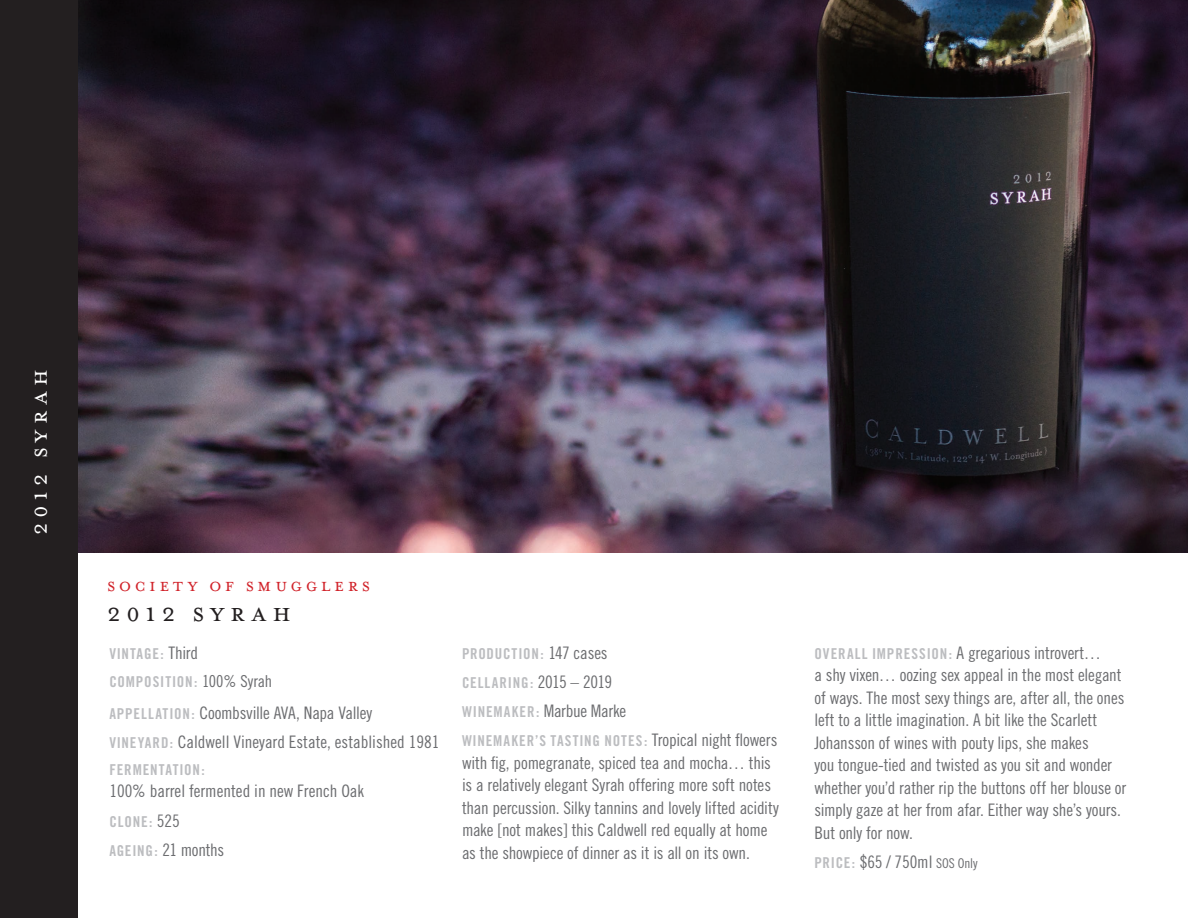
<style>
.page{position:relative;width:1188px;height:918px;background:#fff}
.page>*{position:absolute;margin:0;border:0;box-sizing:border-box;transform-origin:0 0}
.t1{font:30px "Mrs Eaves Small Caps";letter-spacing:.175em;color:#231f20}
.t2{font:27px "Mrs Eaves Small Caps";letter-spacing:.17em;color:#fff}
.body_copy{font:21px "Mrs Eaves Small Caps";letter-spacing:.165em;color:#d1232a}
.body_copy-2{font:17.25px/22.5px "Trade Gothic Cond Eighteen";letter-spacing:-.01em;color:#6c6d70}
.body_copy-3{font:15px "Trade Gothic Bold Cond Twenty";letter-spacing:.055em;color:#bcbdc0}
.s1{font-family:"Trade Gothic Cond Eighteen";font-size:17.25px;color:#6c6d70}
.s2{font-family:"Trade Gothic Cond Eighteen";font-size:16.5px;color:#6c6d70}
.s3{font-family:"Trade Gothic Bold Cond Twenty";font-size:15px;color:#bcbdc0}
.s4{font-size:13.5px}
</style>
<div class="page">
<img style="left:77px;top:0;width:1111px;height:553px">
<div style="left:0;top:0;width:77px;height:918px;background:#231f20"></div>
<p class="t2" style="left:25px;top:535px;width:167px;rotate:-90deg">2012 syrah</p>
<p class="body_copy" style="left:107px;top:574px;width:265px">society of smugglers</p>
<p class="t1" style="left:107px;top:596px;width:185px">2012 syrah</p>
<p class="body_copy-3" style="left:110px;top:644px;width:90px">VINTAGE: <span class="s1">Third</span></p>
<p class="body_copy-3" style="left:110px;top:673px;width:164px">COMPOSITION: <span class="s2">100% Syrah</span></p>
<p class="body_copy-2" style="left:110px;top:701px;width:264px"><span class="s3">APPELLATION:</span> Coombsville AVA, Napa Valley</p>
<p class="body_copy-2" style="left:110px;top:730px;width:331px"><span class="s3">VINEYARD:</span> Caldwell Vineyard Estate, established 1981</p>
<p class="body_copy-3" style="left:110px;top:761px;width:97px">FERMENTATION:</p>
<p class="body_copy-2" style="left:110px;top:780px;width:256px">100% barrel fermented in new French Oak</p>
<p class="body_copy-3" style="left:110px;top:812px;width:72px">CLONE: <span class="s1">525</span></p>
<p class="body_copy-2" style="left:110px;top:838px;width:116px"><span class="s3">AGEING:</span> 21 months</p>
<p class="body_copy-3" style="left:462px;top:644px;width:147px">PRODUCTION: <span class="s1">147 cases</span></p>
<p class="body_copy-3" style="left:462px;top:673px;width:152px">CELLARING: <span class="s1">2015 – 2019</span></p>
<p class="body_copy-2" style="left:462px;top:699px;width:166px"><span class="s3">WINEMAKER:</span> Marbue Marke</p>
<p class="body_copy-3" style="left:462px;top:732px;width:317px">WINEMAKER’S TASTING NOTES: <span class="s1">Tropical night flowers</span></p>
<p class="body_copy-2" style="left:462px;top:751px;width:318px">with fig, pomegranate, spiced tea and mocha… this is a relatively elegant Syrah offering more soft notes than percussion. Silky tannins and lovely lifted acidity make [not makes] this Caldwell red equally at home as the showpiece of dinner as it is all on its own.</p>
<p class="body_copy-2" style="left:814px;top:641px;width:313px"><span class="s3">OVERALL IMPRESSION:</span> A gregarious introvert…<br>a shy vixen… oozing sex appeal in the most elegant of ways. The most sexy things are, after all, the ones left to a little imagination. A bit like the Scarlett Johansson of wines with pouty lips, she makes<br>you tongue-tied and twisted as you sit and wonder whether you’d rather rip the buttons off her blouse or simply gaze at her from afar. Either way she’s yours.<br>But only for now.</p>
<p class="body_copy-2" style="left:814px;top:850px;width:165px"><span class="s3">PRICE:</span> $65 / 750ml <span class="s4">SOS Only</span></p>
</div>
